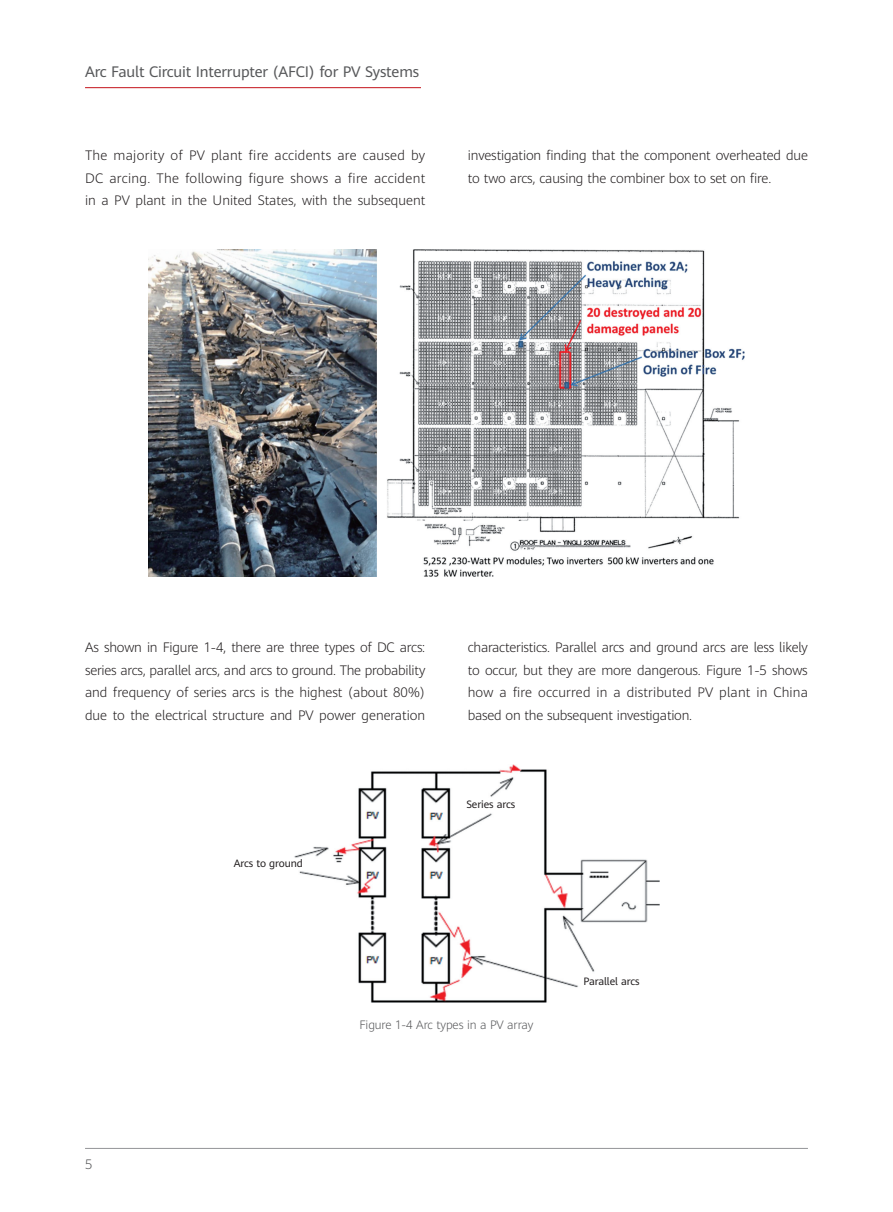
<style>
.page{position:relative;width:893px;height:1212px;background:#fff}
.page>*{position:absolute;margin:0;border:0;box-sizing:border-box;transform-origin:0 0}
.t1{font:15px "Huawei Sans";letter-spacing:-.01em;color:#57585a}
.t2{font:300 13.5px/22.5px "Huawei Sans";letter-spacing:-.01em;color:#231f20;text-align:justify}
.t3{font:300 13.5px "Huawei Sans";color:#57585a}
.t4{font:300 12px "Huawei Sans";letter-spacing:-.01em;color:#57585a}
.t5{font:10.5px "Huawei Sans";letter-spacing:-.01em;color:#231f20}
</style>
<div class="page">
<img style="left:149px;top:250px;width:595px;height:327px">
<img style="left:294px;top:764px;width:365px;height:238px">
<hr style="left:85px;top:1148px;width:723px;height:1px;background:#939598">
<hr style="left:85px;top:87px;width:336px;height:1px;background:#c4121a">
<p class="t1" style="left:85px;top:61px;width:336px">Arc Fault Circuit Interrupter (AFCI) for PV Systems</p>
<p class="t2" style="left:85px;top:144px;width:342px">The majority of PV plant fire accidents are caused by DC arcing. The following figure shows a fire accident in a PV plant in the United States, with the subsequent</p>
<p class="t2" style="left:468px;top:144px;width:342px">investigation finding that the component overheated due to two arcs, causing the combiner box to set on fire.</p>
<p class="t2" style="left:85px;top:635px;width:342px">As shown in Figure 1-4, there are three types of DC arcs: series arcs, parallel arcs, and arcs to ground. The probability and frequency of series arcs is the highest (about 80%) due to the electrical structure and PV power generation</p>
<p class="t2" style="left:468px;top:635px;width:342px">characteristics. Parallel arcs and ground arcs are less likely to occur, but they are more dangerous. Figure 1-5 shows how a fire occurred in a distributed PV plant in China based on the subsequent investigation.</p>
<p class="t3" style="left:85px;top:1154px;width:9px">5</p>
<p class="t5" style="left:234px;top:856px;width:71px">Arcs to ground</p>
<p class="t5" style="left:466px;top:797px;width:50px">Series arcs</p>
<p class="t4" style="left:360px;top:1016px;width:175px">Figure 1-4 Arc types in a PV array</p>
<p class="t5" style="left:583px;top:973px;width:58px">Parallel arcs</p>
</div>
